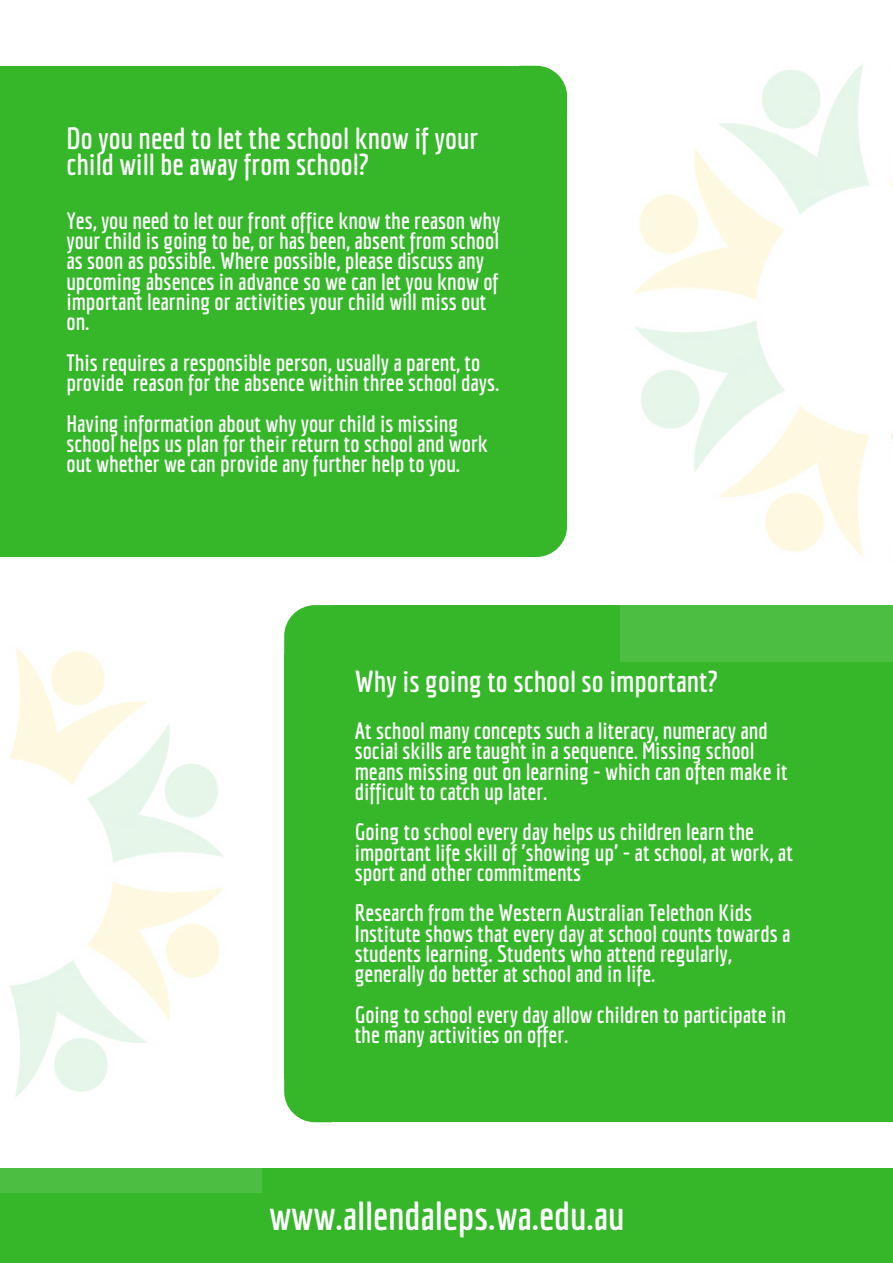
<style>
.page{position:relative;width:893px;height:1263px;background:#fff}
.page>*{position:absolute;margin:0;border:0;box-sizing:border-box;transform-origin:0 0}
.t1{font:700 39.75px "Economica";color:#fff}
.t2{font:700 29.85px/26px "Economica";color:#fff}
.t3{font:700 23.25px/20.2px "Economica";color:#fff}
</style>
<div class="page">
<svg style="left:521px;top:66px;width:46px;height:49px;background:#46bd3b"></svg>
<div style="left:519px;top:115px;width:48px;height:399px;background:#35b729"></div>
<div style="left:0;top:115px;width:521px;height:399px;background:#35b729"></div>
<div style="left:0;top:66px;width:521px;height:51px;background:#35b729"></div>
<div style="left:0;top:512px;width:521px;height:45px;background:#35b729"></div>
<svg style="left:521px;top:514px;width:46px;height:43px;background:#49be3f"></svg>
<div style="left:330px;top:654px;width:563px;height:425px;background:#35b729"></div>
<div style="left:330px;top:605px;width:563px;height:51px;background:#35b729"></div>
<svg style="left:284px;top:605px;width:46px;height:49px;background:#48be3e"></svg>
<div style="left:284px;top:654px;width:48px;height:425px;background:#35b729"></div>
<div style="left:330px;top:1077px;width:563px;height:45px;background:#35b729"></div>
<svg style="left:284px;top:1079px;width:46px;height:43px;background:#4abe3f"></svg>
<div style="left:0;top:1223px;width:893px;height:40px;background:#35b729"></div>
<div style="left:0;top:1168px;width:893px;height:57px;background:#35b729"></div>
<img style="left:620px;top:63px;width:273px;height:598px">
<img style="left:0;top:647px;width:261px;height:545px">
<p class="t2" style="left:66px;top:125px;width:413px">Do you need to let the school know if your child will be away from school?</p>
<p class="t3" style="left:66px;top:210px;width:435px">Yes, you need to let our front office know the reason why your child is going to be, or has been, absent from school as soon as possible. Where possible, please discuss any upcoming absences in advance so we can let you know of important learning or activities your child will miss out on.</p>
<p class="t3" style="left:66px;top:352px;width:434px">This requires a responsible person, usually a parent, to provide reason for the absence within three school days.</p>
<p class="t3" style="left:66px;top:413px;width:423px">Having information about why your child is missing school helps us plan for their return to school and work out whether we can provide any further help to you.</p>
<p class="t2" style="left:355px;top:668px;width:365px">Why is going to school so important?</p>
<p class="t3" style="left:355px;top:720px;width:435px">At school many concepts such a literacy, numeracy and social skills are taught in a sequence. Missing school means missing out on learning - which can often make it difficult to catch up later.</p>
<p class="t3" style="left:355px;top:821px;width:440px">Going to school every day helps us children learn the important life skill of 'showing up' - at school, at work, at sport and other commitments</p>
<p class="t3" style="left:355px;top:902px;width:437px">Research from the Western Australian Telethon Kids Institute shows that every day at school counts towards a students learning. Students who attend regularly, generally do better at school and in life.</p>
<p class="t3" style="left:355px;top:1004px;width:433px">Going to school every day allow children to participate in the many activities on offer.</p>
<h1 class="t1" style="left:269px;top:1192px;width:357px">www.allendaleps.wa.edu.au</h1>
</div>
